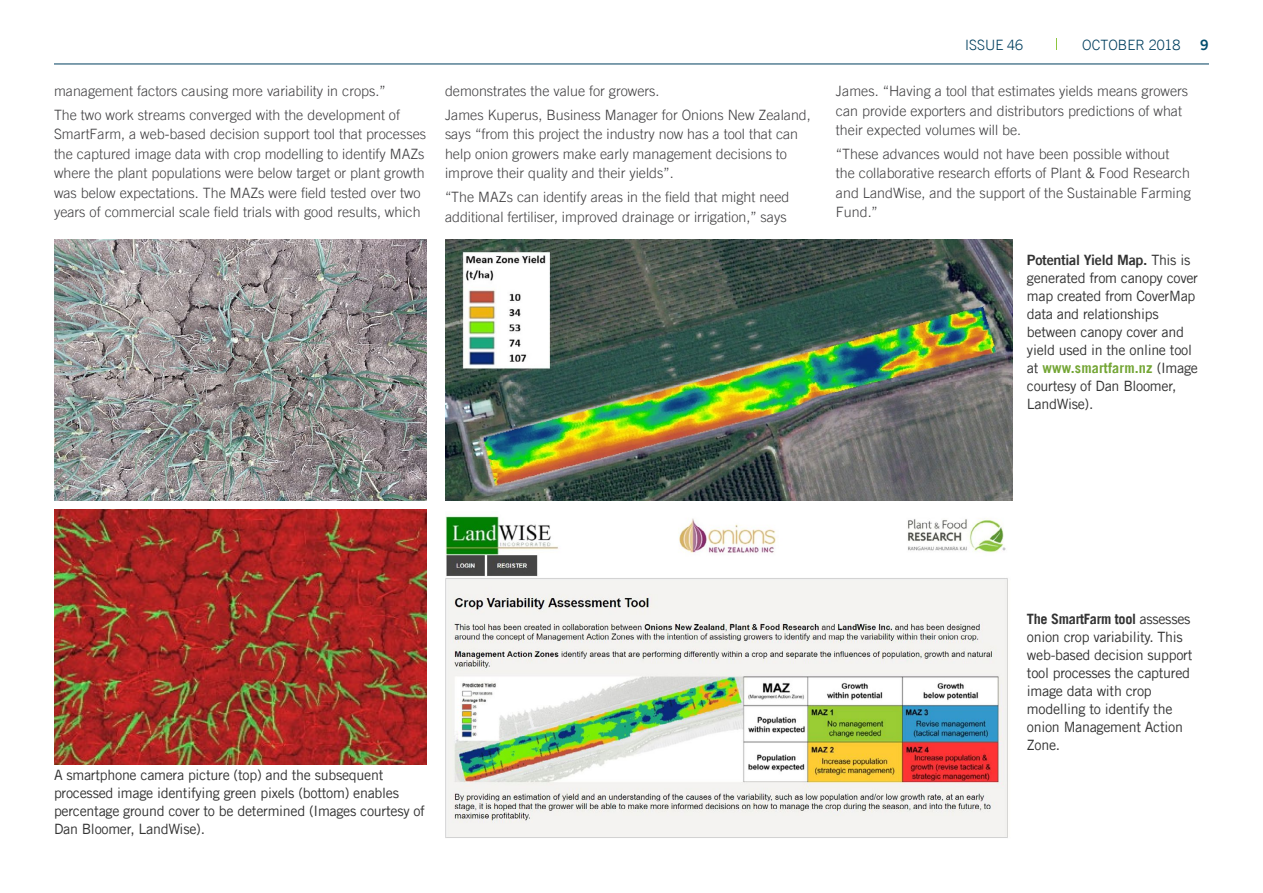
<style>
.page{position:relative;width:1263px;height:893px;background:#fff}
.page>*{position:absolute;margin:0;border:0;box-sizing:border-box;transform-origin:0 0}
.Body{font:300 14.25px/19.5px "Trade Gothic LT Std";color:#414042}
.Captions{font:14.25px/18px "Trade Gothic LT Std";letter-spacing:-.02em;color:#333}
.t1{font:300 14.25px "Trade Gothic LT Std";color:#003f5f}
.t2{font:14.25px "Trade Gothic LT Std Bd 2";color:#004d6d}
.s1{font-family:"Trade Gothic LT Std Bd 2"}
.s2{font-weight:700;color:#73a534}
.s3{font-weight:700}
</style>
<div class="page">
<hr style="left:54px;top:64px;width:1155px;height:1px;background:#003f5f">
<img style="left:54px;top:240px;width:373px;height:260px">
<img style="left:54px;top:510px;width:373px;height:254px">
<img style="left:445px;top:239px;width:568px;height:261px">
<img style="left:445px;top:516px;width:563px;height:322px">
<p class="Body" style="left:54px;top:81px;width:333px">management factors causing more variability in crops.”</p>
<p class="Body" style="left:54px;top:105px;width:374px">The two work streams converged with the development of SmartFarm, a web-based decision support tool that processes the captured image data with crop modelling to identify MAZs where the plant populations were below target or plant growth was below expectations. The MAZs were field tested over two years of commercial scale field trials with good results, which</p>
<p class="Body" style="left:445px;top:81px;width:216px">demonstrates the value for growers.</p>
<p class="Body" style="left:445px;top:105px;width:367px">James Kuperus, Business Manager for Onions New Zealand, says “from this project the industry now has a tool that can help onion growers make early management decisions to improve their quality and their yields”.</p>
<p class="Body" style="left:445px;top:187px;width:346px">“The MAZs can identify areas in the field that might need additional fertiliser, improved drainage or irrigation,” says</p>
<p class="t1" style="left:965px;top:36px;width:59px">ISSUE 46</p>
<p class="t1" style="left:1082px;top:36px;width:100px">OCTOBER 2018</p>
<p class="t2" style="left:1200px;top:36px;width:10px">9</p>
<p class="Body" style="left:836px;top:81px;width:354px">James. “Having a tool that estimates yields means growers can provide exporters and distributors predictions of what their expected volumes will be.</p>
<p class="Body" style="left:836px;top:144px;width:356px">“These advances would not have been possible without the collaborative research efforts of Plant &amp; Food Research and LandWise, and the support of the Sustainable Farming Fund.”</p>
<p class="Captions" style="left:1027px;top:251px;width:173px"><span class="s1">Potential Yield Map.</span> This is generated from canopy cover map created from CoverMap data and relationships between canopy cover and yield used in the online tool at <span class="s2">www.smartfarm.nz</span> (Image courtesy of Dan Bloomer,<br>LandWise).</p>
<p class="Captions" style="left:54px;top:766px;width:373px">A smartphone camera picture (top) and the subsequent processed image identifying green pixels (bottom) enables percentage ground cover to be determined (Images courtesy of Dan Bloomer, LandWise).</p>
<p class="Captions" style="left:1027px;top:610px;width:167px"><span class="s3">The SmartFarm tool</span> assesses onion crop variability. This web-based decision support tool processes the captured image data with crop modelling to identify the onion Management Action<br>Zone.</p>
</div>
